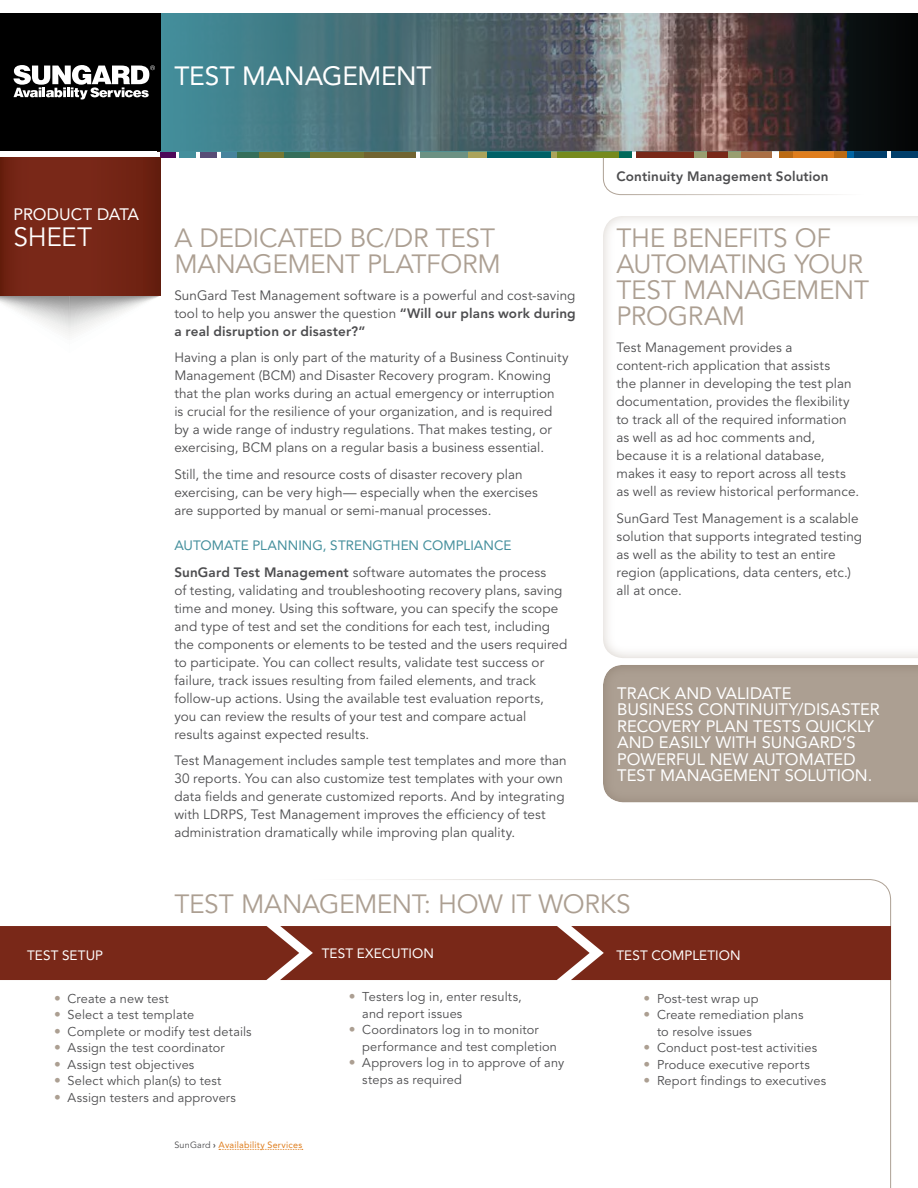
<style>
.page{position:relative;width:918px;height:1188px;background:#fff}
.page>*{position:absolute;margin:0;border:0;box-sizing:border-box;transform-origin:0 0}
.t1{font:26.25px/26.2px "Avenir LT Std";letter-spacing:-.015em;color:#ac9f92}
.t2{font:26.25px "Avenir LT Std";letter-spacing:-.005em;color:#fff}
.t3{font:26.25px "Avenir LT Std";letter-spacing:-.015em;color:#fff}
.t4{font:16.5px/16.5px "Avenir LT Std";color:#fff}
.t5{font:13.5px/18px "Avenir LT Std";letter-spacing:.005em;color:#4d4d4f}
.t6{font:13.5px/26.7px "Avenir LT Std";letter-spacing:.005em;color:#448f9c}
.t7{font:13.5px "Avenir LT Std";letter-spacing:.005em;color:#fff}
.t8{font:800 13.5px "Avenir LT Std";letter-spacing:.01em;color:#4d4d4f}
.t9{font:12.75px/16.5px "Avenir LT Std";letter-spacing:.015em;color:#4d4d4f}
.t10{font:9px "Avenir LT Std";letter-spacing:.025em;color:#df7d1c}
.s1{font-weight:800}
.s2{font-weight:800;color:#4d4d4f}
.s3{color:#4d4d4f}
.s4{font-size:13.5px;color:#ac9f92}
</style>
<div class="page">
<div style="left:590px;top:654px;width:328px;height:149px;background:#ac9f92"></div>
<div style="left:161px;top:151px;width:16px;height:7px;background:#4e0959"></div>
<div style="left:179px;top:151px;width:18px;height:7px;background:#448f9c"></div>
<div style="left:201px;top:151px;width:17px;height:7px;background:#584d76"></div>
<div style="left:221px;top:151px;width:17px;height:7px;background:#47839c"></div>
<div style="left:238px;top:151px;width:75px;height:7px;background:#356e5a"></div>
<div style="left:259px;top:151px;width:24px;height:7px;background:#757733"></div>
<div style="left:311px;top:151px;width:57px;height:7px;background:#757733"></div>
<div style="left:364px;top:151px;width:58px;height:7px;background:#716431"></div>
<div style="left:416px;top:151px;width:58px;height:7px;background:#6c9183"></div>
<svg style="left:416px;top:151px;width:4px;height:7px"></svg>
<div style="left:468px;top:151px;width:90px;height:7px;background:#aba35a"></div>
<div style="left:488px;top:151px;width:63px;height:7px;background:#006066"></div>
<div style="left:557px;top:151px;width:64px;height:7px;background:#768a1d"></div>
<svg style="left:161px;top:14px;width:757px;height:137px;background:#4d5f64"></svg>
<div style="left:0;top:14px;width:161px;height:137px;background:#000"></div>
<svg style="left:14px;top:65px;width:141px;height:34px"></svg>
<svg style="left:0;top:295px;width:161px;height:41px"></svg>
<div style="left:0;top:158px;width:161px;height:137px;background:#782718"></div>
<div style="left:144px;top:158px;width:17px;height:137px;background:#661f0f"></div>
<hr style="left:0;top:158px;width:4px;height:137px;background:#651c0c">
<div style="left:0;top:926px;width:891px;height:54px;background:#792818"></div>
<svg style="left:603px;top:151px;width:315px;height:44px"></svg>
<svg style="left:219px;top:1149px;width:84px;height:1px"></svg>
<p class="t4" style="left:14px;top:206px;width:127px">PRODUCT DATA</p>
<h1 class="t3" style="left:14px;top:221px;width:80px">SHEET</h1>
<h1 class="t2" style="left:174px;top:61px;width:259px">TEST MANAGEMENT</h1>
<h1 class="t1" style="left:174px;top:225px;width:328px">A DEDICATED BC/DR TEST<br>MANAGEMENT PLATFORM</h1>
<p class="t5" style="left:174px;top:286px;width:403px;text-align:justify">SunGard Test Management software is a powerful and cost-saving tool to help you answer the question <span class="s1">“Will our plans work during a real disruption or disaster?”</span></p>
<p class="t5" style="left:174px;top:349px;width:396px">Having a plan is only part of the maturity of a Business Continuity Management (BCM) and Disaster Recovery program. Knowing that the plan works during an actual emergency or interruption<br>is crucial for the resilience of your organization, and is required by a wide range of industry regulations. That makes testing, or exercising, BCM plans on a regular basis a business essential.</p>
<p class="t5" style="left:174px;top:466px;width:365px">Still, the time and resource costs of disaster recovery plan exercising, can be very high— especially when the exercises are supported by manual or semi-manual processes.</p>
<p class="t6" style="left:174px;top:532px;width:373px">AUTOMATE PLANNING, STRENGTHEN COMPLIANCE<br><span class="s2">SunGard Test Management</span> <span class="s3">software automates the process</span></p>
<p class="t5" style="left:174px;top:582px;width:395px">of testing, validating and troubleshooting recovery plans, saving time and money. Using this software, you can specify the scope and type of test and set the conditions for each test, including the components or elements to be tested and the users required to participate. You can collect results, validate test success or failure, track issues resulting from failed elements, and track follow-up actions. Using the available test evaluation reports, you can review the results of your test and compare actual results against expected results.</p>
<p class="t5" style="left:174px;top:752px;width:394px">Test Management includes sample test templates and more than 30 reports. You can also customize test templates with your own data fields and generate customized reports. And by integrating with LDRPS, Test Management improves the efficiency of test administration dramatically while improving plan quality.</p>
<p class="t8" style="left:616px;top:169px;width:214px">Continuity Management Solution</p>
<h1 class="t1" style="left:617px;top:225px;width:254px">THE BENEFITS OF<br>AUTOMATING YOUR<br>TEST MANAGEMENT<br>PROGRAM</h1>
<p class="t5" style="left:616px;top:339px;width:244px">Test Management provides a content-rich application that assists<br>the planner in developing the test plan documentation, provides the flexibility to track all of the required information as well as ad hoc comments and, because it is a relational database, makes it easy to report across all tests as well as review historical performance.</p>
<p class="t5" style="left:616px;top:509px;width:247px">SunGard Test Management is a scalable solution that supports integrated testing as well as the ability to test an entire region (applications, data centers, etc.) all at once.</p>
<p class="t4" style="left:617px;top:685px;width:264px">TRACK AND VALIDATE<br>BUSINESS CONTINUITY/DISASTER<br>RECOVERY PLAN TESTS QUICKLY<br>AND EASILY WITH SUNGARD’S<br>POWERFUL NEW AUTOMATED<br>TEST MANAGEMENT SOLUTION.</p>
<h1 class="t1" style="left:174px;top:891px;width:458px">TEST MANAGEMENT: HOW IT WORKS</h1>
<p class="t7" style="left:27px;top:947px;width:78px">TEST SETUP</p>
<p class="t9" style="left:54px;top:991px;width:116px"><span class="s4">•</span> Create a new test</p>
<p class="t9" style="left:54px;top:1007px;width:142px"><span class="s4">•</span> Select a test template</p>
<p class="t9" style="left:54px;top:1024px;width:199px"><span class="s4">•</span> Complete or modify test details</p>
<p class="t9" style="left:54px;top:1040px;width:172px"><span class="s4">•</span> Assign the test coordinator</p>
<p class="t9" style="left:54px;top:1057px;width:142px"><span class="s4">•</span> Assign test objectives</p>
<p class="t9" style="left:54px;top:1073px;width:169px"><span class="s4">•</span> Select which plan(s) to test</p>
<p class="t9" style="left:54px;top:1090px;width:183px"><span class="s4">•</span> Assign testers and approvers</p>
<p class="t10" style="left:174px;top:1139px;width:129px"><span class="s3">SunGard</span> <span class="s2">›</span> Availability Services</p>
<p class="t7" style="left:322px;top:946px;width:114px">TEST EXECUTION</p>
<p class="t9" style="left:362px;top:989px;width:161px;text-indent:-14px"><span class="s4">•</span> Testers log in, enter results, and report issues</p>
<p class="t9" style="left:362px;top:1022px;width:196px;text-indent:-14px"><span class="s4">•</span> Coordinators log in to monitor performance and test completion</p>
<p class="t9" style="left:362px;top:1055px;width:204px;text-indent:-14px"><span class="s4">•</span> Approvers log in to approve of any steps as required</p>
<p class="t7" style="left:616px;top:947px;width:126px">TEST COMPLETION</p>
<p class="t9" style="left:644px;top:991px;width:116px"><span class="s4">•</span> Post-test wrap up</p>
<p class="t9" style="left:657px;top:1007px;width:148px;text-indent:-14px"><span class="s4">•</span> Create remediation plans to resolve issues</p>
<p class="t9" style="left:644px;top:1040px;width:175px"><span class="s4">•</span> Conduct post-test activities</p>
<p class="t9" style="left:644px;top:1057px;width:168px"><span class="s4">•</span> Produce executive reports</p>
<p class="t9" style="left:644px;top:1073px;width:184px"><span class="s4">•</span> Report findings to executives</p>
</div>
